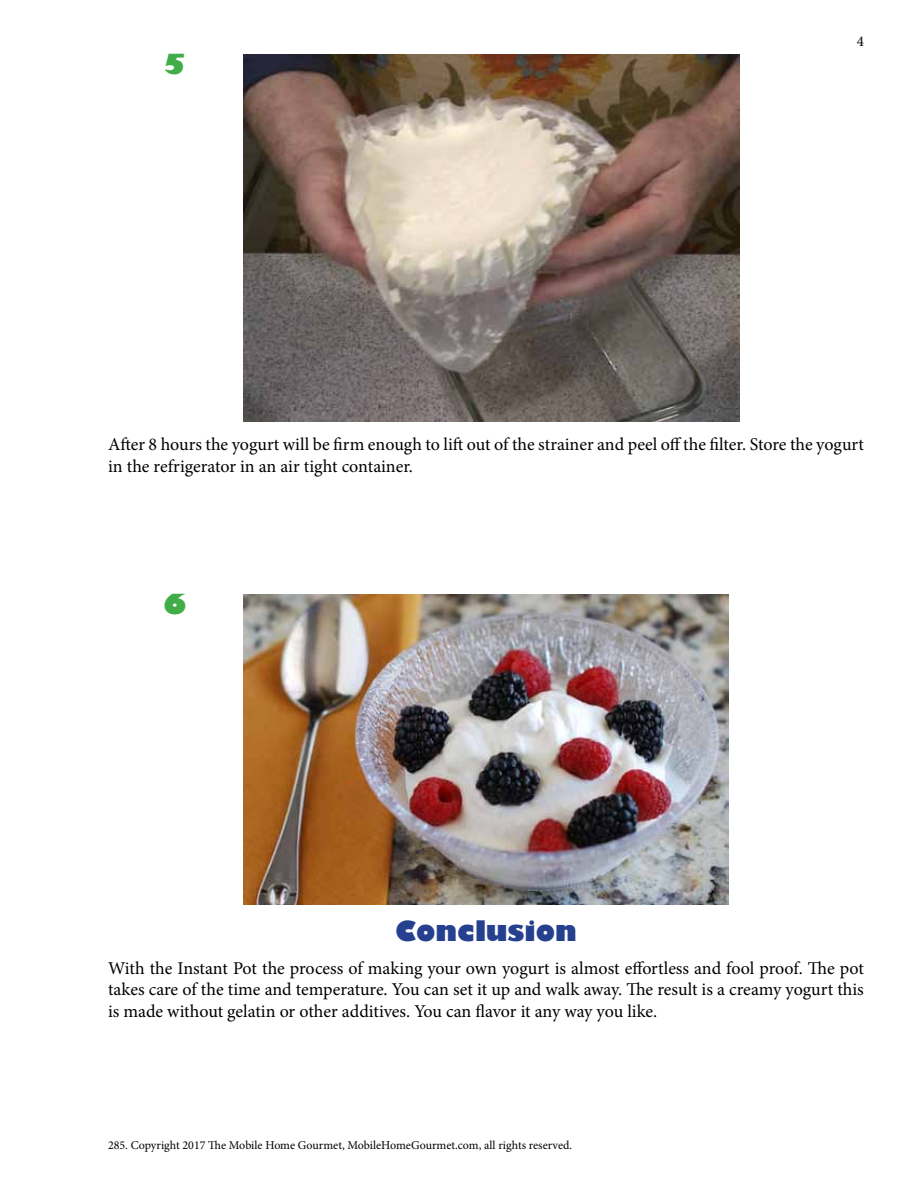
<style>
.page{position:relative;width:918px;height:1188px;background:#fff}
.page>*{position:absolute;margin:0;border:0;box-sizing:border-box;transform-origin:0 0}
.t1{font:800 27px "Gill Sans";color:#25408f}
.t2{font:800 27px "Gill Sans";color:#41ad49}
.t3{font:18px/21.6px "Minion Pro";letter-spacing:-.005em;color:#000;text-align:justify}
.t4{font:15px "Minion Pro";color:#000}
.t5{font:12px "Minion Pro";color:#000}
</style>
<div class="page">
<img style="left:243px;top:54px;width:497px;height:368px">
<img style="left:243px;top:594px;width:486px;height:310px">
<h1 class="t2" style="left:163px;top:48px;width:25px">5</h1>
<p class="t4" style="left:857px;top:32px;width:9px">4</p>
<p class="t3" style="left:108px;top:434px;width:757px">After 8 hours the yogurt will be firm enough to lift out of the strainer and peel off the filter. Store the yogurt in the refrigerator in an air tight container.</p>
<h1 class="t2" style="left:164px;top:588px;width:25px">6</h1>
<h1 class="t1" style="left:395px;top:914px;width:183px">Conclusion</h1>
<p class="t3" style="left:108px;top:957px;width:757px">With the Instant Pot the process of making your own yogurt is almost effortless and fool proof. The pot takes care of the time and temperature. You can set it up and walk away. The result is a creamy yogurt this is made without gelatin or other additives. You can flavor it any way you like.</p>
<p class="t5" style="left:108px;top:1138px;width:466px">285. Copyright 2017 The Mobile Home Gourmet, MobileHomeGourmet.com, all rights reserved.</p>
</div>
